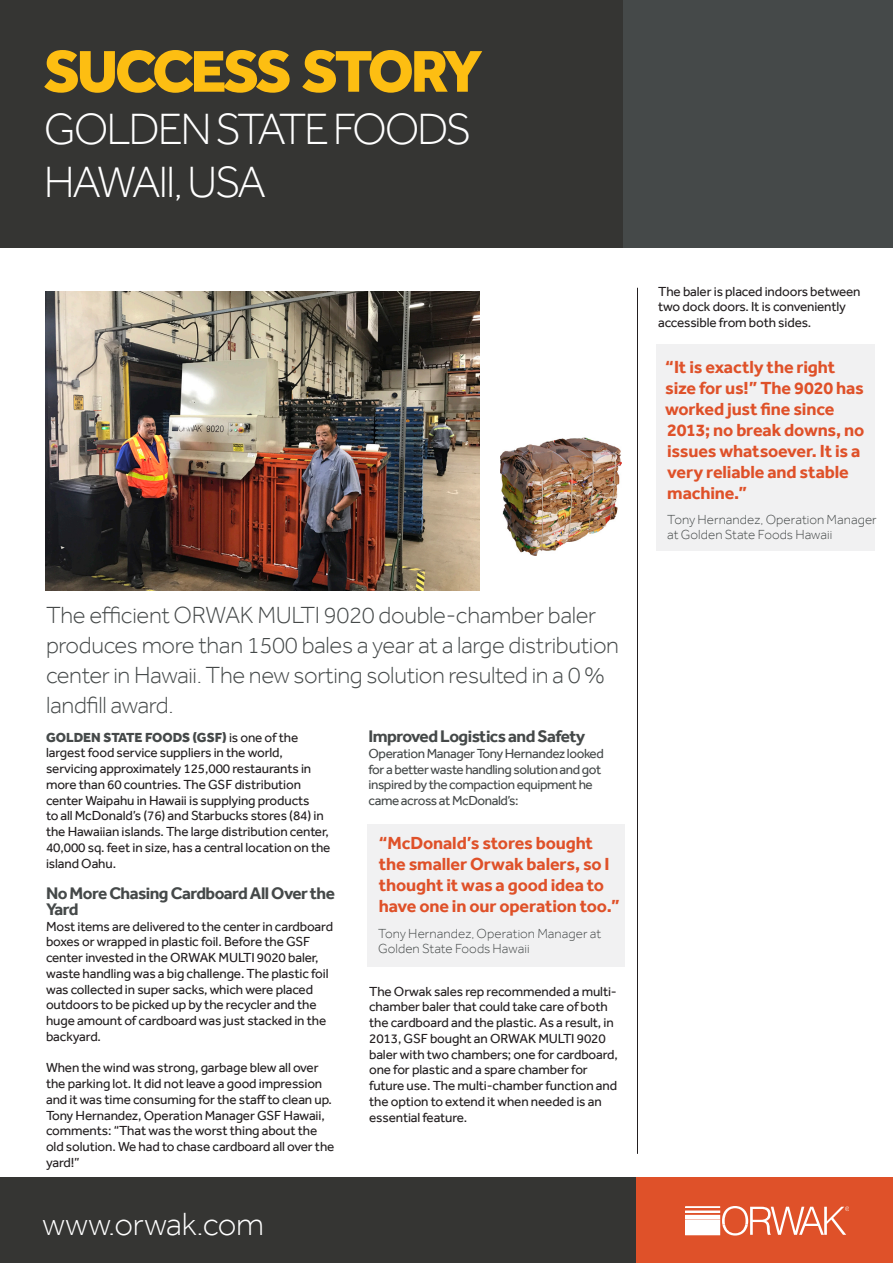
<style>
.page{position:relative;width:893px;height:1263px;background:#fff}
.page>*{position:absolute;margin:0;border:0;box-sizing:border-box;transform-origin:0 0}
.t1{font:800 60.9px "Effra";letter-spacing:-.055em;color:#fdbe12}
.t2{font:300 45px "Effra";letter-spacing:-.05em;color:#fff}
.t3{font:300 33px "Effra";letter-spacing:-.01em;color:#fff}
.Intro{font:300 24px/30px "Effra";letter-spacing:-.015em;color:#454949}
.Body_Copy_-_8pt{font:700 18px/21px "Effra";letter-spacing:-.01em;color:#df5129}
.t4{font:700 17.25px/15.8px "Effra";letter-spacing:-.03em;color:#454949}
.t5{font:13.5px/15.8px "Effra";letter-spacing:-.01em;color:#231f20}
.t6{font:13.5px/15.8px "Effra";letter-spacing:-.03em;color:#454949}
.Body_Copy_-_8pt-2{font:300 13.5px/15px "Effra";color:#454949}
.s1{font-weight:800;color:#454949}
</style>
<div class="page">
<div style="left:368px;top:824px;width:257px;height:142px;background:#f1f1f2"></div>
<div style="left:0;top:0;width:893px;height:247px;background:#353533"></div>
<div style="left:624px;top:0;width:269px;height:247px;background:#454949"></div>
<div style="left:0;top:1178px;width:637px;height:85px;background:#353533"></div>
<div style="left:637px;top:1178px;width:256px;height:85px;background:#df5129"></div>
<div style="left:686px;top:1225px;width:34px;height:10px;background:#fff"></div>
<div style="left:686px;top:1220px;width:34px;height:5px;background:#fff"></div>
<div style="left:686px;top:1215px;width:34px;height:4px;border:1px solid #fff"></div>
<div style="left:686px;top:1211px;width:34px;height:1px;border:1px solid #fff"></div>
<div style="left:686px;top:1207px;width:34px;height:1px;border:1px solid #fff"></div>
<svg style="left:722px;top:1206px;width:127px;height:29px"></svg>
<hr style="left:637px;top:288px;width:1px;height:866px;background:#231f20">
<div style="left:657px;top:344px;width:218px;height:207px;background:#f1f1f2"></div>
<img style="left:46px;top:292px;width:433px;height:299px">
<img style="left:500px;top:437px;width:122px;height:119px">
<p class="t1" style="left:44px;top:35px;width:440px">SUCCESS STORY</p>
<p class="t2" style="left:44px;top:102px;width:429px">GOLDEN STATE FOODS</p>
<p class="t2" style="left:44px;top:155px;width:224px">HAWAII, USA</p>
<p class="Intro" style="left:46px;top:600px;width:575px">The efficient ORWAK MULTI 9020 double-chamber baler produces more than 1500 bales a year at a large distribution center in Hawaii. The new sorting solution resulted in a 0 % landfill award.</p>
<p class="t5" style="left:46px;top:729px;width:286px"><span class="s1">GOLDEN STATE FOODS (GSF)</span> is one of the largest food service suppliers in the world, servicing approximately 125,000 restaurants in more than 60 countries. The GSF distribution center Waipahu in Hawaii is supplying products<br>to all McDonald’s (76) and Starbucks stores (84) in the Hawaiian islands. The large distribution center, 40,000 sq. feet in size, has a central location on the island Oahu.</p>
<p class="t4" style="left:46px;top:885px;width:290px">No More Chasing Cardboard All Over the<br>Yard</p>
<p class="t5" style="left:46px;top:918px;width:289px">Most items are delivered to the center in cardboard boxes or wrapped in plastic foil. Before the GSF center invested in the ORWAK MULTI 9020 baler, waste handling was a big challenge. The plastic foil was collected in super sacks, which were placed outdoors to be picked up by the recycler and the huge amount of cardboard was just stacked in the backyard.</p>
<p class="t5" style="left:46px;top:1060px;width:290px">When the wind was strong, garbage blew all over the parking lot. It did not leave a good impression and it was time consuming for the staff to clean up.<br>Tony Hernandez, Operation Manager GSF Hawaii, comments: “That was the worst thing about the old solution. We had to chase cardboard all over the yard!”</p>
<p class="t4" style="left:369px;top:728px;width:218px">Improved Logistics and Safety</p>
<p class="t6" style="left:369px;top:745px;width:237px">Operation Manager Tony Hernandez looked for a better waste handling solution and got inspired by the compaction equipment he came across at McDonald’s:</p>
<p class="Body_Copy_-_8pt" style="left:379px;top:832px;width:242px">“McDonald’s stores bought the smaller Orwak balers, so I thought it was a good idea to have one in our operation too.”</p>
<p class="Body_Copy_-_8pt-2" style="left:378px;top:926px;width:225px">Tony Hernandez, Operation Manager at<br>Golden State Foods Hawaii</p>
<p class="t5" style="left:369px;top:983px;width:250px">The Orwak sales rep recommended a multi&shy;chamber baler that could take care of both the cardboard and the plastic. As a result, in 2013, GSF bought an ORWAK MULTI 9020 baler with two chambers; one for cardboard, one for plastic and a spare chamber for future use. The multi-chamber function and the option to extend it when needed is an essential feature.</p>
<p class="t3" style="left:43px;top:1204px;width:223px">www.orwak.com</p>
<p class="t5" style="left:658px;top:283px;width:204px">The baler is placed indoors between two dock doors. It is conveniently accessible from both sides.</p>
<p class="Body_Copy_-_8pt" style="left:665px;top:357px;width:201px">“It is exactly the right size for us!” The 9020 has worked just fine since<br>2013; no break downs, no issues whatsoever. It is a very reliable and stable machine.”</p>
<p class="Body_Copy_-_8pt-2" style="left:667px;top:512px;width:211px">Tony Hernandez, Operation Manager at Golden State Foods Hawaii</p>
</div>
